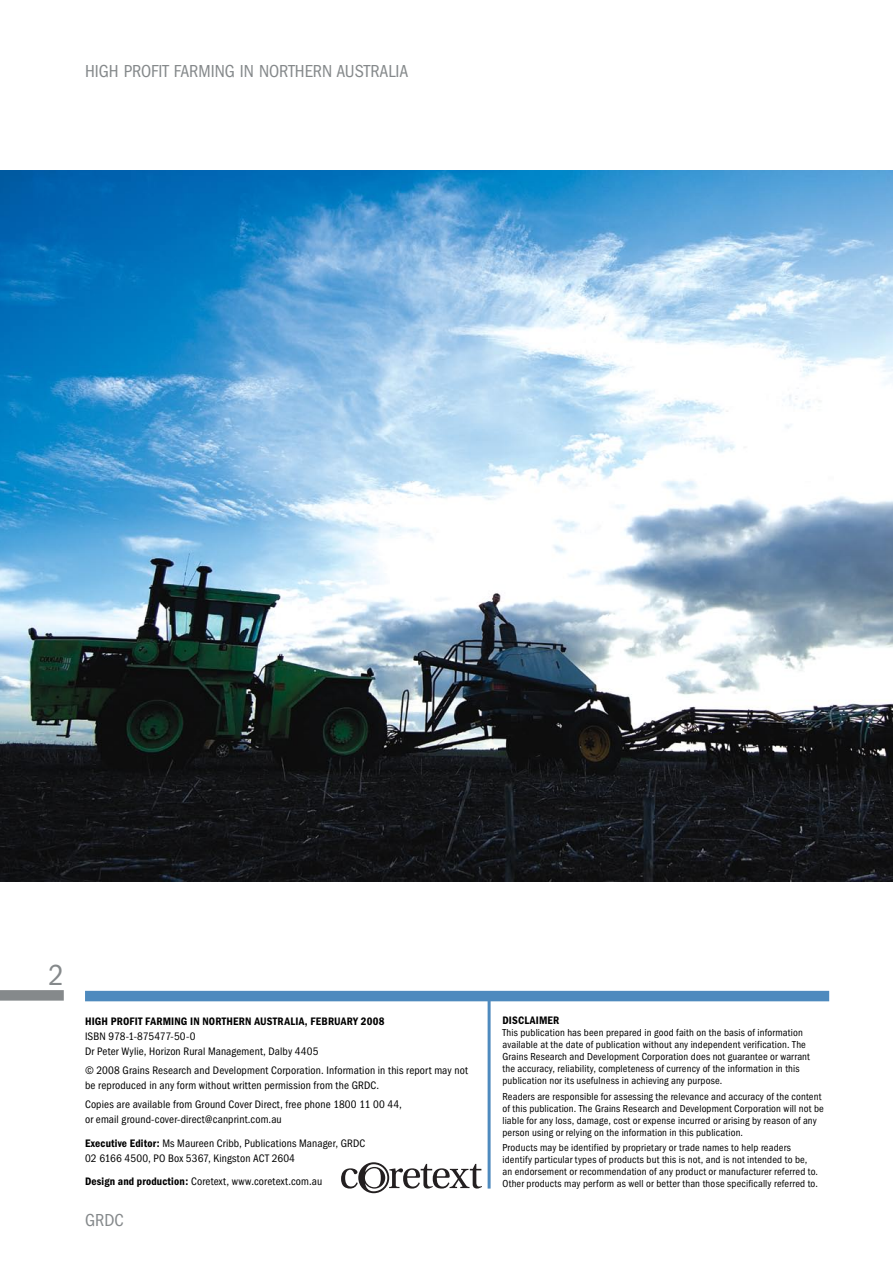
<style>
.page{position:relative;width:893px;height:1263px;background:#fff}
.page>*{position:absolute;margin:0;border:0;box-sizing:border-box;transform-origin:0 0}
.t1{font:condensed 18px "Franklin Gothic";color:#85898b}
.t2{font:condensed 11.25px/15px "Franklin Gothic";letter-spacing:.01em;color:#000}
.t3{font:600 condensed 11.25px "Franklin Gothic";letter-spacing:.015em;color:#000}
.t4{font:condensed 10.5px/12px "Franklin Gothic";letter-spacing:.015em;color:#000}
.s1{font-weight:600}
</style>
<div class="page">
<div style="left:0;top:990px;width:64px;height:11px;background:#85898b"></div>
<hr style="left:488px;top:998px;width:3px;height:190px;background:#4e8abe">
<svg style="left:341px;top:1162px;width:141px;height:31px"></svg>
<div style="left:85px;top:991px;width:744px;height:10px;background:#4e8abe"></div>
<img style="left:0;top:170px;width:893px;height:712px">
<h1 class="t1" style="left:85px;top:61px;width:324px">High profit farming in Northern Australia</h1>
<p class="t3" style="left:85px;top:1014px;width:301px">HIGH PROFIT FARMING IN NORTHERN AUSTRALIA, FEBRUARY 2008</p>
<p class="t2" style="left:85px;top:1029px;width:235px">ISBN 978-1-875477-50-0<br>Dr Peter Wylie, Horizon Rural Management, Dalby 4405</p>
<p class="t2" style="left:85px;top:1063px;width:384px">© 2008 Grains Research and Development Corporation. Information in this report may not be reproduced in any form without written permission from the GRDC.</p>
<p class="t2" style="left:85px;top:1097px;width:318px">Copies are available from Ground Cover Direct, free phone 1800 11 00 44, or email ground-cover-direct@canprint.com.au</p>
<p class="t2" style="left:85px;top:1136px;width:282px"><span class="s1">EXECUTIVE EDITOR:</span> Ms Maureen Cribb, Publications Manager, GRDC<br>02 6166 4500, PO Box 5367, Kingston ACT 2604</p>
<p class="t2" style="left:85px;top:1174px;width:239px"><span class="s1">DESIGN AND PRODUCTION:</span> Coretext, www.coretext.com.au</p>
<h1 class="t1" style="left:85px;top:1210px;width:40px">GRDC</h1>
<p class="t3" style="left:502px;top:1014px;width:58px">DISCLAIMER</p>
<p class="t4" style="left:502px;top:1027px;width:309px">This publication has been prepared in good faith on the basis of information available at the date of publication without any independent verification. The Grains Research and Development Corporation does not guarantee or warrant the accuracy, reliability, completeness of currency of the information in this publication nor its usefulness in achieving any purpose.</p>
<p class="t4" style="left:502px;top:1090px;width:323px">Readers are responsible for assessing the relevance and accuracy of the content of this publication. The Grains Research and Development Corporation will not be liable for any loss, damage, cost or expense incurred or arising by reason of any person using or relying on the information in this publication.</p>
<p class="t4" style="left:502px;top:1142px;width:317px">Products may be identified by proprietary or trade names to help readers identify particular types of products but this is not, and is not intended to be, an endorsement or recommendation of any product or manufacturer referred to.<br>Other products may perform as well or better than those specifically referred to.</p>
</div>
